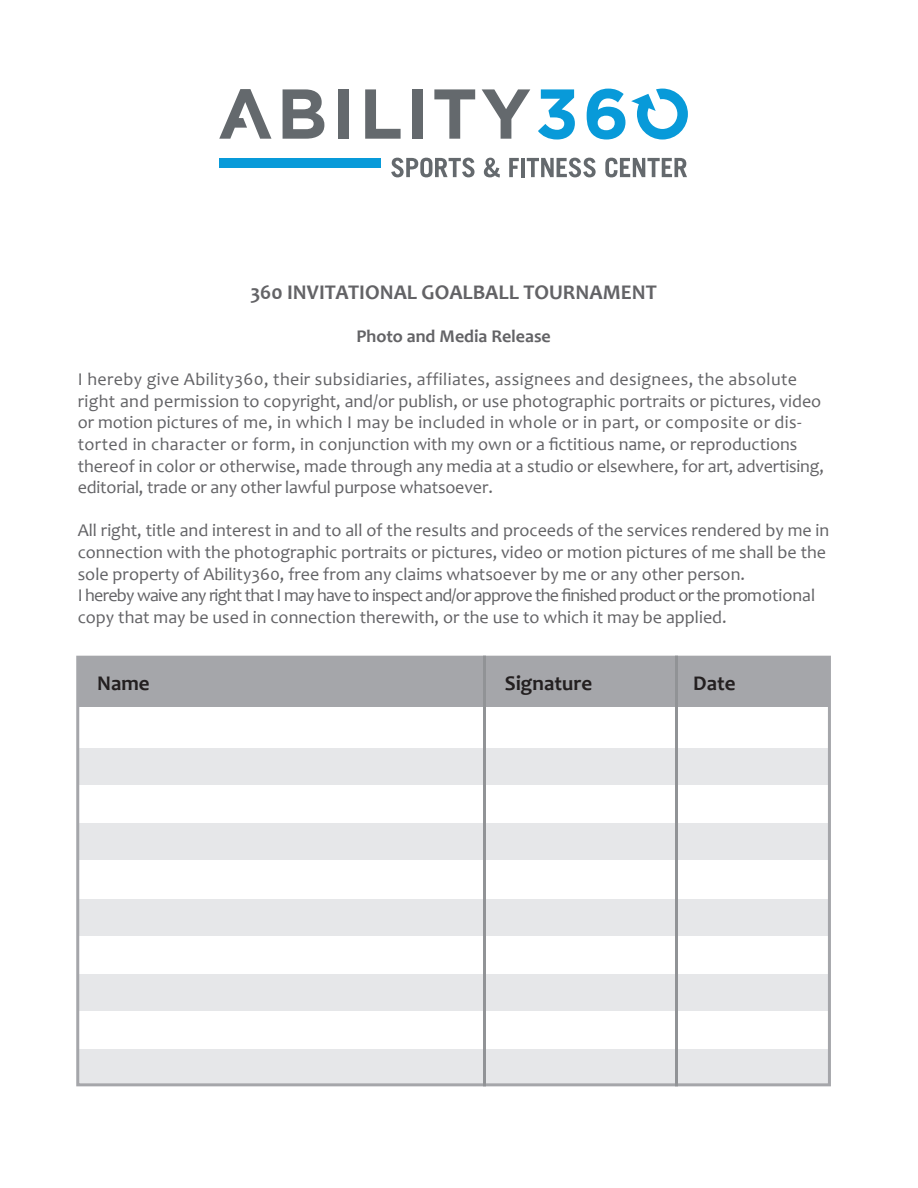
<style>
.page{position:relative;width:918px;height:1188px;background:#fff}
.page>*{position:absolute;margin:0;border:0;box-sizing:border-box;transform-origin:0 0}
.t1{font:700 21px "Candara";color:#636366}
.t2{font:700 21px "Candara";color:#231f20}
.t3{font:18px/21.6px "Candara";color:#636366}
.t4{font:700 18px "Candara";color:#636366}
</style>
<div class="page">
<div style="left:78px;top:657px;width:751px;height:50px;background:#a5a6aa"></div>
<div style="left:78px;top:748px;width:751px;height:37px;background:#e6e7e9"></div>
<div style="left:78px;top:899px;width:751px;height:36px;background:#e6e7e9"></div>
<div style="left:78px;top:823px;width:751px;height:37px;background:#e6e7e9"></div>
<div style="left:78px;top:974px;width:751px;height:37px;background:#e6e7e9"></div>
<div style="left:78px;top:1050px;width:751px;height:36px;background:#e6e7e9"></div>
<div style="left:76px;top:656px;width:755px;height:430px;border:3px solid #a5a6aa"></div>
<svg style="left:283px;top:89px;width:41px;height:50px"></svg>
<div style="left:338px;top:89px;width:11px;height:50px;background:#64696d"></div>
<svg style="left:365px;top:89px;width:36px;height:50px"></svg>
<div style="left:412px;top:89px;width:11px;height:50px;background:#64696d"></div>
<svg style="left:434px;top:89px;width:41px;height:50px"></svg>
<svg style="left:482px;top:89px;width:48px;height:50px"></svg>
<svg style="left:538px;top:89px;width:37px;height:51px"></svg>
<svg style="left:587px;top:89px;width:38px;height:51px"></svg>
<svg style="left:219px;top:89px;width:52px;height:50px"></svg>
<svg style="left:631px;top:89px;width:57px;height:51px"></svg>
<svg style="left:391px;top:158px;width:84px;height:19px"></svg>
<svg style="left:484px;top:158px;width:16px;height:19px"></svg>
<svg style="left:509px;top:158px;width:10px;height:19px"></svg>
<hr style="left:521px;top:158px;width:4px;height:19px;background:#64696d">
<svg style="left:527px;top:158px;width:69px;height:19px"></svg>
<svg style="left:605px;top:158px;width:82px;height:19px"></svg>
<div style="left:219px;top:158px;width:161px;height:10px;background:#089ad9"></div>
<hr style="left:483px;top:656px;width:3px;height:430px;background:#919396">
<hr style="left:675px;top:656px;width:3px;height:430px;background:#919396">
<p class="t1" style="left:250px;top:279px;width:408px">360 INVITATIONAL GOALBALL TOURNAMENT</p>
<p class="t4" style="left:356px;top:325px;width:196px">Photo and Media Release</p>
<p class="t3" style="left:78px;top:368px;width:748px">I hereby give Ability360, their subsidiaries, affiliates, assignees and designees, the absolute right and permission to copyright, and/or publish, or use photographic portraits or pictures, video or motion pictures of me, in which I may be included in whole or in part, or composite or dis&shy;torted in character or form, in conjunction with my own or a fictitious name, or reproductions thereof in color or otherwise, made through any media at a studio or elsewhere, for art, advertising, editorial, trade or any other lawful purpose whatsoever.</p>
<p class="t3" style="left:78px;top:520px;width:753px">All right, title and interest in and to all of the results and proceeds of the services rendered by me in connection with the photographic portraits or pictures, video or motion pictures of me shall be the sole property of Ability360, free from any claims whatsoever by me or any other person.<br>I hereby waive any right that I may have to inspect and/or approve the finished product or the promotional copy that may be used in connection therewith, or the use to which it may be applied.</p>
<p class="t2" style="left:97px;top:670px;width:54px">Name</p>
<p class="t2" style="left:505px;top:670px;width:89px">Signature</p>
<p class="t2" style="left:693px;top:670px;width:44px">Date</p>
</div>
